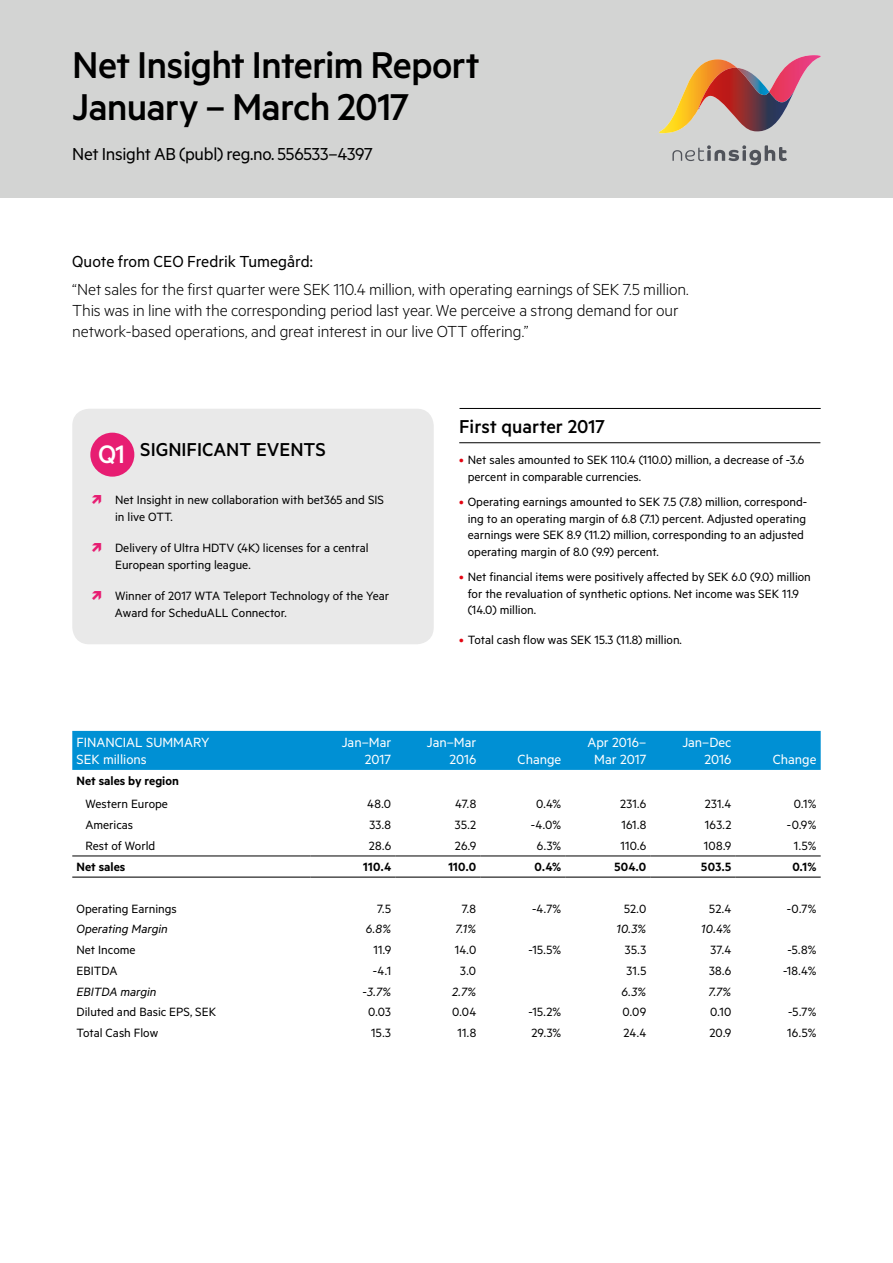
<style>
.page{position:relative;width:893px;height:1263px;background:#fff}
.page>*{position:absolute;margin:0;border:0;box-sizing:border-box;transform-origin:0 0}
.t1{font:500 42px/42px "Metric";letter-spacing:-.02em;color:#000}
.t2{font:500 21px "Metric";color:#000}
.t3{font:19.5px "Metric";letter-spacing:-.015em;color:#000}
.t4{font:300 18px/21px "Metric";letter-spacing:-.01em;color:#000}
.t5{font:18px "Metric";color:#000}
.t6{font:15px/16.5px "Metric";color:#fff;text-align:right}
.t7{font:13.5px/16.5px "Metric";color:#000}
.t8{font:italic 13.5px "Metric";color:#000}
.t9{font:600 13.5px "Metric";color:#000}
.s1{font-size:28.5px;color:#fff}
.s2{color:#e30613}
</style>
<div class="page">
<div style="left:0;top:0;width:893px;height:198px;background:#d3d4d3"></div>
<svg style="left:672px;top:145px;width:115px;height:20px"></svg>
<svg style="left:659px;top:55px;width:162px;height:78px"></svg>
<img style="left:698px;top:96px;width:71px;height:35px">
<div style="left:72px;top:409px;width:362px;height:235px;background:#e9e9e9;border-radius:17px"></div>
<div style="left:90px;top:433px;width:44px;height:44px;background:#e71d72;border-radius:50%"></div>
<hr style="left:459px;top:408px;width:362px;height:1px;background:#000">
<hr style="left:459px;top:442px;width:361px;height:1px;background:#000">
<div style="left:72px;top:731px;width:749px;height:39px;background:#0090d4"></div>
<hr style="left:72px;top:876px;width:238px;height:2px;background:#000">
<hr style="left:310px;top:876px;width:85px;height:2px;background:#000">
<hr style="left:395px;top:876px;width:85px;height:2px;background:#000">
<hr style="left:480px;top:876px;width:86px;height:2px;background:#000">
<hr style="left:566px;top:876px;width:85px;height:2px;background:#000">
<hr style="left:651px;top:876px;width:85px;height:2px;background:#000">
<hr style="left:736px;top:876px;width:85px;height:2px;background:#000">
<hr style="left:72px;top:855px;width:238px;height:1px;background:#000">
<hr style="left:310px;top:855px;width:85px;height:1px;background:#000">
<hr style="left:395px;top:855px;width:85px;height:1px;background:#000">
<hr style="left:480px;top:855px;width:86px;height:1px;background:#000">
<hr style="left:566px;top:855px;width:85px;height:1px;background:#000">
<hr style="left:651px;top:855px;width:85px;height:1px;background:#000">
<hr style="left:736px;top:855px;width:85px;height:1px;background:#000">
<h1 class="t1" style="left:72px;top:43px;width:409px">Net Insight Interim Report<br>January – March 2017</h1>
<h3 class="t3" style="left:72px;top:142px;width:302px">Net Insight AB (publ) reg.no. 556533–4397</h3>
<h3 class="t5" style="left:72px;top:251px;width:242px">Quote from CEO Fredrik Tumegård:</h3>
<p class="t4" style="left:72px;top:278px;width:618px">“Net sales for the first quarter were SEK 110.4 million, with operating earnings of SEK 7.5 million.<br>This was in line with the corresponding period last year. We perceive a strong demand for our network-based operations, and great interest in our live OTT offering.”</p>
<h2 class="t2" style="left:98px;top:438px;width:229px"><span class="s1">Q1</span> SIGNIFICANT EVENTS</h2>
<p class="t7" style="left:115px;top:491px;width:270px">Net Insight in new collaboration with bet365 and SIS in live OTT.</p>
<p class="t7" style="left:115px;top:539px;width:255px">Delivery of Ultra HDTV (4K) licenses for a central<br>European sporting league.</p>
<p class="t7" style="left:115px;top:587px;width:276px">Winner of 2017 WTA Teleport Technology of the Year<br>Award for ScheduALL Connector.</p>
<h2 class="t2" style="left:459px;top:414px;width:147px">First quarter 2017</h2>
<p class="t7" style="left:468px;top:451px;width:338px;text-indent:-9px"><span class="s2">•</span> Net sales amounted to SEK 110.4 (110.0) million, a decrease of -3.6 percent in comparable currencies.</p>
<p class="t7" style="left:468px;top:493px;width:341px;text-indent:-9px"><span class="s2">•</span> Operating earnings amounted to SEK 7.5 (7.8) million, correspond&shy;ing to an operating margin of 6.8 (7.1) percent. Adjusted operating earnings were SEK 8.9 (11.2) million, corresponding to an adjusted operating margin of 8.0 (9.9) percent.</p>
<p class="t7" style="left:468px;top:568px;width:345px;text-indent:-9px"><span class="s2">•</span> Net financial items were positively affected by SEK 6.0 (9.0) million for the revaluation of synthetic options. Net income was SEK 11.9 (14.0) million.</p>
<p class="t7" style="left:459px;top:631px;width:224px"><span class="s2">•</span> Total cash flow was SEK 15.3 (11.8) million.</p>
<p class="t6" style="left:77px;top:733px;width:134px;text-align:left">FINANCIAL SUMMARY<br>SEK millions</p>
<p class="t6" style="left:342px;top:733px;width:51px">Jan–Mar<br>2017</p>
<p class="t6" style="left:427px;top:733px;width:51px">Jan–Mar<br>2016</p>
<p class="t6" style="left:518px;top:750px;width:45px">Change</p>
<p class="t6" style="left:587px;top:733px;width:60px;text-align:center">Apr 2016–<br>Mar 2017</p>
<p class="t6" style="left:682px;top:733px;width:51px">Jan–Dec<br>2016</p>
<p class="t6" style="left:773px;top:750px;width:45px">Change</p>
<p class="t9" style="left:77px;top:773px;width:104px">Net sales by region</p>
<p class="t7" style="left:85px;top:795px;width:84px">Western Europe</p>
<p class="t7" style="left:367px;top:795px;width:25px">48.0</p>
<p class="t7" style="left:455px;top:795px;width:23px">47.8</p>
<p class="t7" style="left:536px;top:795px;width:27px">0.4%</p>
<p class="t7" style="left:620px;top:795px;width:28px">231.6</p>
<p class="t7" style="left:705px;top:795px;width:28px">231.4</p>
<p class="t7" style="left:794px;top:795px;width:24px">0.1%</p>
<p class="t7" style="left:85px;top:816px;width:49px">Americas</p>
<p class="t7" style="left:369px;top:816px;width:23px">33.8</p>
<p class="t7" style="left:455px;top:816px;width:23px">35.2</p>
<p class="t7" style="left:531px;top:816px;width:32px">-4.0%</p>
<p class="t7" style="left:621px;top:816px;width:26px">161.8</p>
<p class="t7" style="left:705px;top:816px;width:28px">163.2</p>
<p class="t7" style="left:787px;top:816px;width:31px">-0.9%</p>
<p class="t7" style="left:85px;top:837px;width:71px">Rest of World</p>
<p class="t7" style="left:369px;top:837px;width:24px">28.6</p>
<p class="t7" style="left:455px;top:837px;width:23px">26.9</p>
<p class="t7" style="left:537px;top:837px;width:26px">6.3%</p>
<p class="t7" style="left:620px;top:837px;width:27px">110.6</p>
<p class="t7" style="left:704px;top:837px;width:29px">108.9</p>
<p class="t7" style="left:794px;top:837px;width:24px">1.5%</p>
<p class="t9" style="left:77px;top:859px;width:50px">Net sales</p>
<p class="t9" style="left:363px;top:859px;width:29px">110.4</p>
<p class="t9" style="left:448px;top:859px;width:29px">110.0</p>
<p class="t9" style="left:534px;top:859px;width:28px">0.4%</p>
<p class="t9" style="left:614px;top:859px;width:33px">504.0</p>
<p class="t9" style="left:701px;top:859px;width:32px">503.5</p>
<p class="t9" style="left:792px;top:859px;width:26px">0.1%</p>
<p class="t7" style="left:77px;top:900px;width:102px">Operating Earnings</p>
<p class="t7" style="left:377px;top:900px;width:16px">7.5</p>
<p class="t7" style="left:462px;top:900px;width:16px">7.8</p>
<p class="t7" style="left:532px;top:900px;width:31px">-4.7%</p>
<p class="t7" style="left:624px;top:900px;width:24px">52.0</p>
<p class="t7" style="left:709px;top:900px;width:24px">52.4</p>
<p class="t7" style="left:787px;top:900px;width:31px">-0.7%</p>
<p class="t8" style="left:77px;top:921px;width:93px">Operating Margin</p>
<p class="t8" style="left:366px;top:921px;width:27px">6.8%</p>
<p class="t8" style="left:455px;top:921px;width:22px">7.1%</p>
<p class="t8" style="left:616px;top:921px;width:31px">10.3%</p>
<p class="t8" style="left:701px;top:921px;width:32px">10.4%</p>
<p class="t7" style="left:77px;top:941px;width:61px">Net Income</p>
<p class="t7" style="left:373px;top:941px;width:19px">11.9</p>
<p class="t7" style="left:455px;top:941px;width:23px">14.0</p>
<p class="t7" style="left:528px;top:941px;width:34px">-15.5%</p>
<p class="t7" style="left:625px;top:941px;width:23px">35.3</p>
<p class="t7" style="left:710px;top:941px;width:22px">37.4</p>
<p class="t7" style="left:787px;top:941px;width:31px">-5.8%</p>
<p class="t7" style="left:77px;top:962px;width:42px">EBITDA</p>
<p class="t7" style="left:373px;top:962px;width:20px">-4.1</p>
<p class="t7" style="left:460px;top:962px;width:17px">3.0</p>
<p class="t7" style="left:627px;top:962px;width:21px">31.5</p>
<p class="t7" style="left:709px;top:962px;width:24px">38.6</p>
<p class="t7" style="left:783px;top:962px;width:35px">-18.4%</p>
<p class="t8" style="left:77px;top:984px;width:81px">EBITDA margin</p>
<p class="t8" style="left:363px;top:984px;width:30px">-3.7%</p>
<p class="t8" style="left:452px;top:984px;width:26px">2.7%</p>
<p class="t8" style="left:621px;top:984px;width:26px">6.3%</p>
<p class="t8" style="left:708px;top:984px;width:25px">7.7%</p>
<p class="t7" style="left:77px;top:1003px;width:141px">Diluted and Basic EPS, SEK</p>
<p class="t7" style="left:368px;top:1003px;width:25px">0.03</p>
<p class="t7" style="left:452px;top:1003px;width:26px">0.04</p>
<p class="t7" style="left:529px;top:1003px;width:34px">-15.2%</p>
<p class="t7" style="left:622px;top:1003px;width:25px">0.09</p>
<p class="t7" style="left:710px;top:1003px;width:23px">0.10</p>
<p class="t7" style="left:788px;top:1003px;width:30px">-5.7%</p>
<p class="t7" style="left:77px;top:1024px;width:83px">Total Cash Flow</p>
<p class="t7" style="left:371px;top:1024px;width:22px">15.3</p>
<p class="t7" style="left:458px;top:1024px;width:20px">11.8</p>
<p class="t7" style="left:531px;top:1024px;width:31px">29.3%</p>
<p class="t7" style="left:623px;top:1024px;width:24px">24.4</p>
<p class="t7" style="left:709px;top:1024px;width:23px">20.9</p>
<p class="t7" style="left:787px;top:1024px;width:31px">16.5%</p>
</div>
